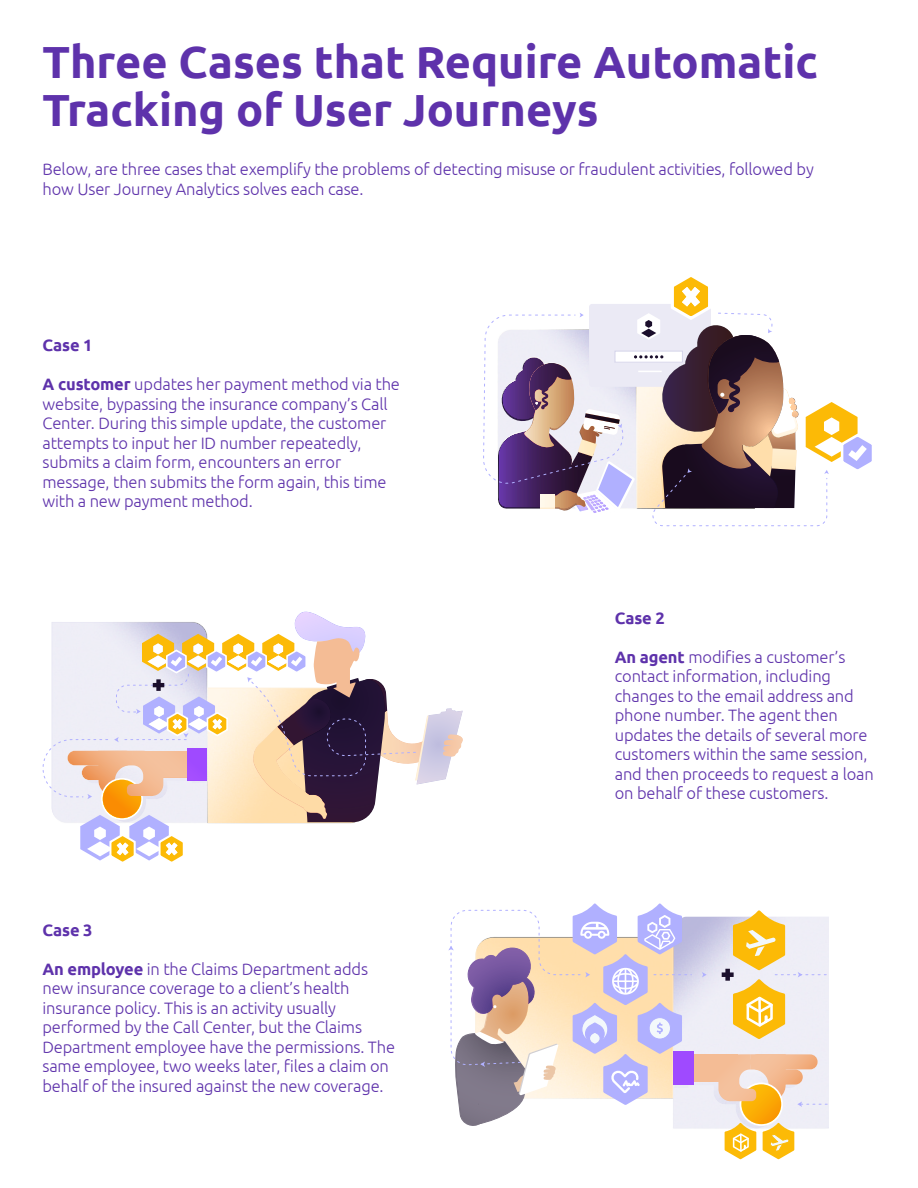
<style>
.page{position:relative;width:918px;height:1188px;background:#fff}
.page>*{position:absolute;margin:0;border:0;box-sizing:border-box;transform-origin:0 0}
.t1{font:700 45px/48px "Ubuntu";color:#5e32ab}
.t2{font:300 16.5px/19.5px "Ubuntu";letter-spacing:-.01em;color:#5e32ab}
.t3{font:700 16.5px "Ubuntu";letter-spacing:-.01em;color:#5e32ab}
.s1{font-weight:700}
</style>
<div class="page">
<svg style="left:483px;top:277px;width:389px;height:249px"></svg>
<svg style="left:43px;top:611px;width:420px;height:251px"></svg>
<svg style="left:448px;top:903px;width:381px;height:257px"></svg>
<h1 class="t1" style="left:43px;top:41px;width:777px">Three Cases that Require Automatic<br>Tracking of User Journeys</h1>
<p class="t2" style="left:43px;top:159px;width:773px">Below, are three cases that exemplify the problems of detecting misuse or fraudulent activities, followed by how User Journey Analytics solves each case.</p>
<p class="t3" style="left:43px;top:338px;width:52px">Case 1</p>
<p class="t2" style="left:43px;top:374px;width:359px"><span class="s1">A customer</span> updates her payment method via the website, bypassing the insurance company’s Call Center. During this simple update, the customer attempts to input her ID number repeatedly, submits a claim form, encounters an error message, then submits the form again, this time with a new payment method.</p>
<p class="t3" style="left:43px;top:923px;width:52px">Case 3</p>
<p class="t2" style="left:43px;top:959px;width:354px"><span class="s1">An employee</span> in the Claims Department adds new insurance coverage to a client’s health insurance policy. This is an activity usually performed by the Call Center, but the Claims Department employee have the permissions. The same employee, two weeks later, files a claim on behalf of the insured against the new coverage.</p>
<p class="t3" style="left:615px;top:612px;width:52px">Case 2</p>
<p class="t2" style="left:615px;top:647px;width:261px"><span class="s1">An agent</span> modifies a customer’s contact information, including changes to the email address and phone number. The agent then updates the details of several more customers within the same session, and then proceeds to request a loan on behalf of these customers.</p>
</div>
